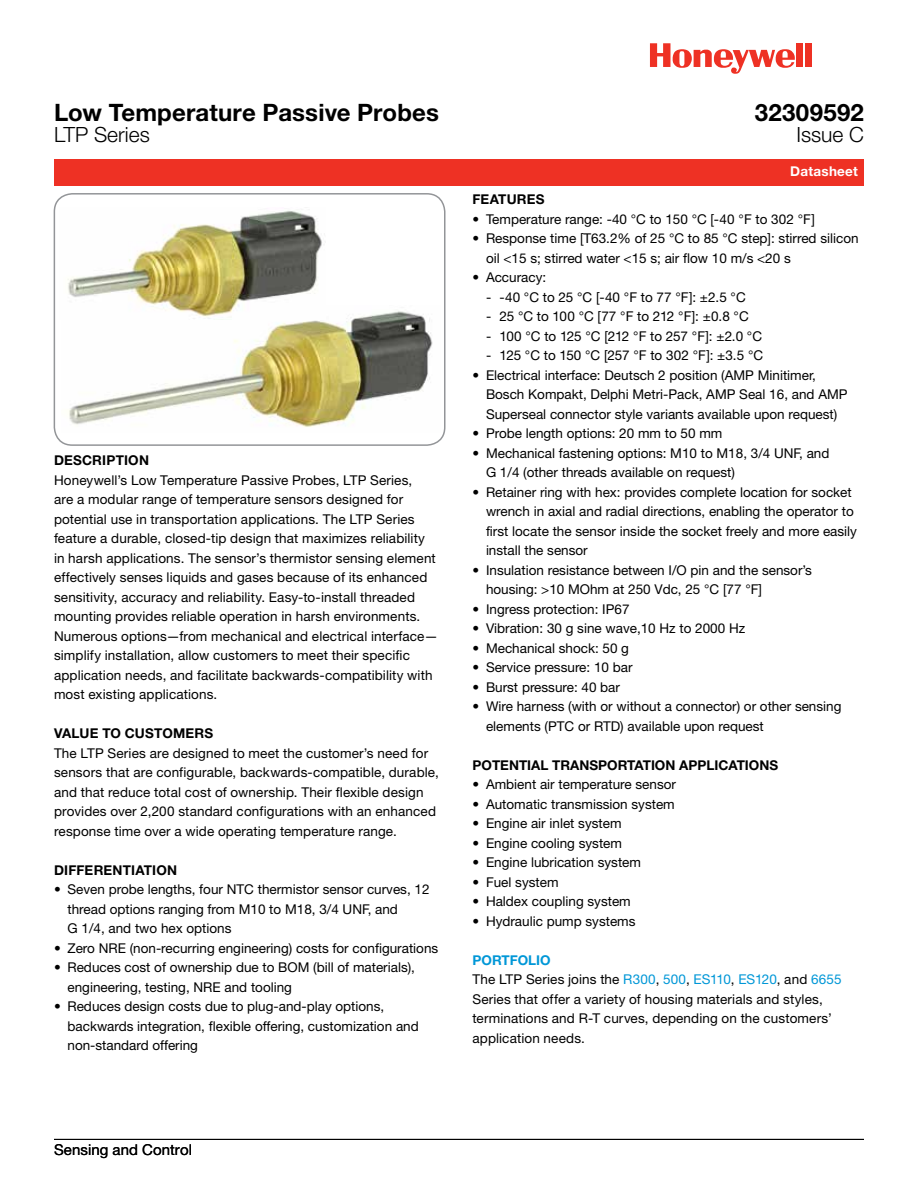
<style>
.page{position:relative;width:918px;height:1188px;background:#fff}
.page>*{position:absolute;margin:0;border:0;box-sizing:border-box;transform-origin:0 0}
.t1{font:700 24px "Helvetica Neue LT Std";letter-spacing:.005em;color:#000}
.t2{font:300 21px "Helvetica Neue LT Std";color:#000}
.t3{font:15px "Helvetica Neue LT Std";letter-spacing:.005em;color:#000}
.t4{font:13.5px/19.5px "Helvetica Neue LT Std";color:#000}
.t5{font:700 13.5px "Helvetica Neue LT Std";letter-spacing:.005em;color:#000}
.t6{font:700 13.5px "Helvetica Neue LT Std";letter-spacing:.02em;color:#fff}
.s1{font-weight:300}
.s2{font-weight:700;color:#0097d7}
.s3{color:#0097d7}
</style>
<div class="page">
<div style="left:54px;top:193px;width:392px;height:253px;border:2px solid #939598;border-radius:18px"></div>
<div style="left:797px;top:43px;width:6px;height:24px;background:#ee3124"></div>
<div style="left:806px;top:43px;width:6px;height:24px;background:#ee3124"></div>
<svg style="left:650px;top:43px;width:145px;height:31px"></svg>
<div style="left:54px;top:159px;width:810px;height:27px;background:#ee3124"></div>
<hr style="left:54px;top:1139px;width:810px;height:1px;background:#000">
<img style="left:69px;top:311px;width:364px;height:116px">
<img style="left:68px;top:211px;width:258px;height:108px">
<h1 class="t1" style="left:54px;top:97px;width:386px">Low Temperature Passive Probes</h1>
<h2 class="t2" style="left:54px;top:122px;width:97px">LTP Series</h2>
<p class="t5" style="left:54px;top:452px;width:97px">DESCRIPTION</p>
<p class="t4" style="left:54px;top:470px;width:385px">Honeywell’s Low Temperature Passive Probes, LTP Series,<br>are a modular range of temperature sensors designed for potential use in transportation applications. The LTP Series feature a durable, closed-tip design that maximizes reliability in harsh applications. The sensor’s thermistor sensing element effectively senses liquids and gases because of its enhanced sensitivity, accuracy and reliability. Easy-to-install threaded mounting provides reliable operation in harsh environments.<br>Numerous options—from mechanical and electrical interface— simplify installation, allow customers to meet their specific application needs, and facilitate backwards-compatibility with most existing applications.</p>
<p class="t5" style="left:54px;top:725px;width:161px">VALUE TO CUSTOMERS</p>
<p class="t4" style="left:54px;top:743px;width:386px">The LTP Series are designed to meet the customer’s need for sensors that are configurable, backwards-compatible, durable, and that reduce total cost of ownership. Their flexible design provides over 2,200 standard configurations with an enhanced response time over a wide operating temperature range.</p>
<p class="t5" style="left:54px;top:862px;width:125px">DIFFERENTIATION</p>
<p class="t4" style="left:68px;top:879px;width:364px;text-indent:-14px">• Seven probe lengths, four NTC thermistor sensor curves, 12 thread options ranging from M10 to M18, 3/4 UNF, and<br>G 1/4, and two hex options</p>
<p class="t4" style="left:54px;top:938px;width:386px">• Zero NRE (non-recurring engineering) costs for configurations</p>
<p class="t4" style="left:68px;top:957px;width:349px;text-indent:-14px">• Reduces cost of ownership due to BOM (bill of materials), engineering, testing, NRE and tooling</p>
<p class="t4" style="left:68px;top:996px;width:353px;text-indent:-14px">• Reduces design costs due to plug-and-play options, backwards integration, flexible offering, customization and non-standard offering</p>
<h1 class="t1" style="left:755px;top:97px;width:111px">32309592</h1>
<h2 class="t2" style="left:797px;top:122px;width:69px">Issue C</h2>
<p class="t6" style="left:790px;top:163px;width:69px">Datasheet</p>
<p class="t5" style="left:472px;top:191px;width:74px">FEATURES</p>
<p class="t4" style="left:472px;top:209px;width:344px"><span class="s1">•</span> Temperature range: -40 °C to 150 °C [-40 °F to 302 °F]</p>
<p class="t4" style="left:486px;top:229px;width:374px;text-indent:-14px"><span class="s1">•</span> Response time [T63.2% of 25 °C to 85 °C step]: stirred silicon oil &lt;15 s; stirred water &lt;15 s; air flow 10 m/s &lt;20 s</p>
<p class="t4" style="left:472px;top:268px;width:75px">• Accuracy:</p>
<p class="t4" style="left:486px;top:287px;width:261px">- -40 °C to 25 °C [-40 °F to 77 °F]: ±2.5 °C</p>
<p class="t4" style="left:486px;top:307px;width:264px">- 25 °C to 100 °C [77 °F to 212 °F]: ±0.8 °C</p>
<p class="t4" style="left:486px;top:326px;width:278px">- 100 °C to 125 °C [212 °F to 257 °F]: ±2.0 °C</p>
<p class="t4" style="left:486px;top:346px;width:279px">- 125 °C to 150 °C [257 °F to 302 °F]: ±3.5 °C</p>
<p class="t4" style="left:486px;top:365px;width:363px;text-indent:-14px">• Electrical interface: Deutsch 2 position (AMP Minitimer,<br>Bosch Kompakt, Delphi Metri-Pack, AMP Seal 16, and AMP<br>Superseal connector style variants available upon request)</p>
<p class="t4" style="left:472px;top:424px;width:251px">• Probe length options: 20 mm to 50 mm</p>
<p class="t4" style="left:486px;top:443px;width:345px;text-indent:-14px">• Mechanical fastening options: M10 to M18, 3/4 UNF, and<br>G 1/4 (other threads available on request)</p>
<p class="t4" style="left:486px;top:482px;width:373px;text-indent:-14px">• Retainer ring with hex: provides complete location for socket wrench in axial and radial directions, enabling the operator to first locate the sensor inside the socket freely and more easily install the sensor</p>
<p class="t4" style="left:486px;top:560px;width:328px;text-indent:-14px">• Insulation resistance between I/O pin and the sensor’s housing: &gt;10 MOhm at 250 Vdc, 25 °C [77 °F]</p>
<p class="t4" style="left:472px;top:599px;width:159px">• Ingress protection: IP67</p>
<p class="t4" style="left:472px;top:618px;width:274px">• Vibration: 30 g sine wave,10 Hz to 2000 Hz</p>
<p class="t4" style="left:472px;top:638px;width:158px">• Mechanical shock: 50 g</p>
<p class="t4" style="left:472px;top:657px;width:162px">• Service pressure: 10 bar</p>
<p class="t4" style="left:472px;top:677px;width:149px">• Burst pressure: 40 bar</p>
<p class="t4" style="left:486px;top:696px;width:357px;text-indent:-14px">• Wire harness (with or without a connector) or other sensing elements (PTC or RTD) available upon request</p>
<p class="t5" style="left:472px;top:756px;width:307px">POTENTIAL TrANSPORTATION APPLICATIONS</p>
<p class="t4" style="left:472px;top:774px;width:205px">• Ambient air temperature sensor</p>
<p class="t4" style="left:472px;top:794px;width:204px">• Automatic transmission system</p>
<p class="t4" style="left:472px;top:813px;width:151px">• Engine air inlet system</p>
<p class="t4" style="left:472px;top:833px;width:151px">• Engine cooling system</p>
<p class="t4" style="left:472px;top:852px;width:170px">• Engine lubrication system</p>
<p class="t4" style="left:472px;top:872px;width:88px">• Fuel system</p>
<p class="t4" style="left:472px;top:891px;width:160px">• Haldex coupling system</p>
<p class="t4" style="left:472px;top:911px;width:165px">• Hydraulic pump systems</p>
<p class="t4" style="left:472px;top:950px;width:371px"><span class="s2">PORTFOLIO<br></span>The LTP Series joins the <span class="s3">R300</span>, <span class="s3">500</span>, <span class="s3">ES110</span>, <span class="s3">ES120</span>, and <span class="s3">6655<br></span>Series that offer a variety of housing materials and styles, terminations and R-T curves, depending on the customers’ application needs.</p>
<p class="t3" style="left:54px;top:1140px;width:140px">Sensing and Control</p>
</div>
